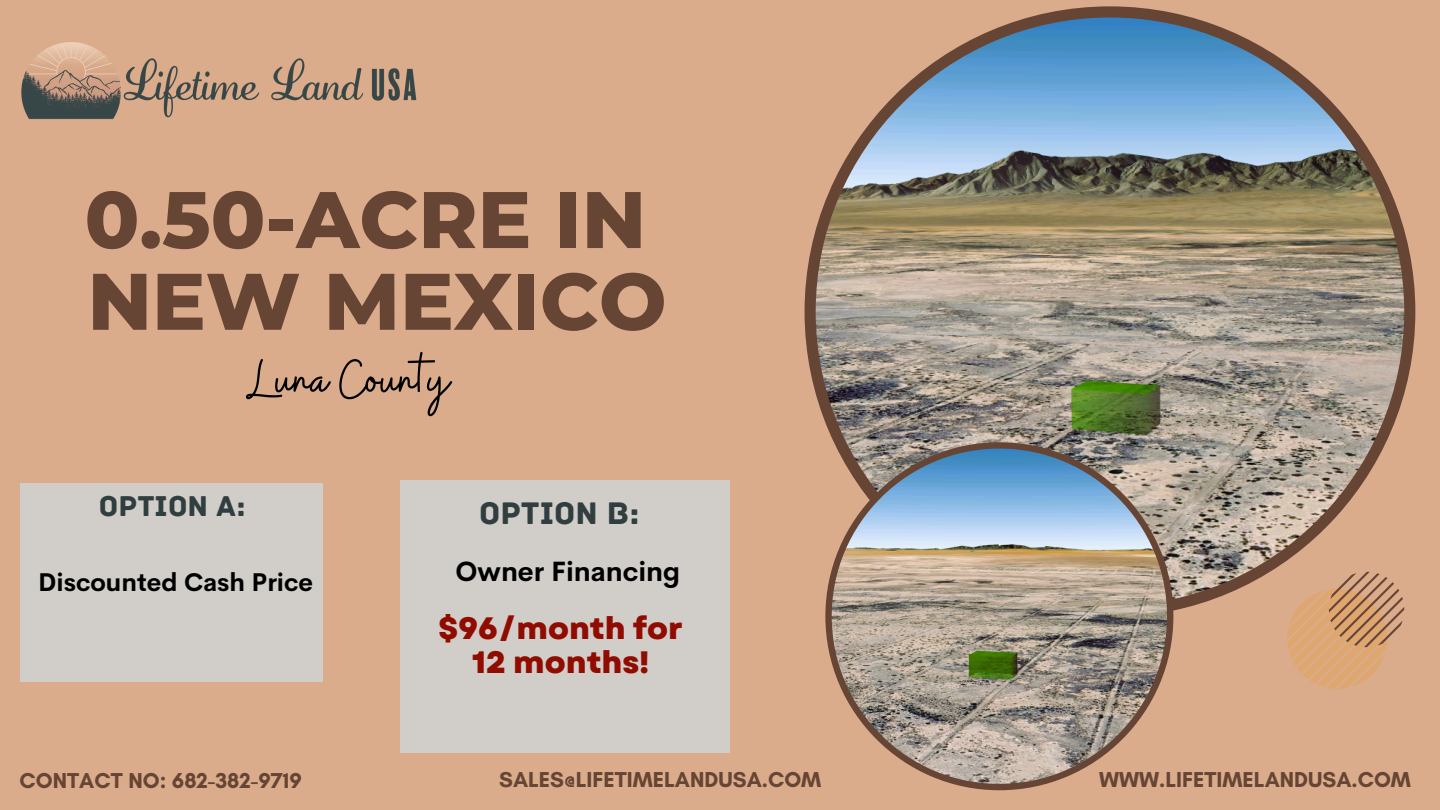
<style>
.page{position:relative;width:1440px;height:810px;background:#daac8b}
.page>*{position:absolute;margin:0;border:0;box-sizing:border-box;transform-origin:0 0}
.t1{font:800 80px/81.8px "Montserrat";color:#674535}
.t2{font:56px "Buffalo";color:#000}
.t3{font:32.8px "Archive";color:#313e3f}
.t4{font:800 30.9px/34.3px "Garet";color:#910c00;text-align:center}
.t5{font:30.2px "Archive";color:#313e3f}
.t6{font:700 27.3px "Cerebri Sans";color:#000}
.t7{font:700 25.1px "Cerebri Sans";color:#000}
.t8{font:700 22px "Glacial Indifference";color:#674535}
</style>
<div class="page">
<img style="left:805px;top:6px;width:610px;height:611px">
<img style="left:825px;top:442px;width:348px;height:348px">
<svg style="left:1287px;top:572px;width:117px;height:117px"></svg>
<img style="left:21px;top:42px;width:396px;height:78px">
<div style="left:400px;top:480px;width:330px;height:272px;background:#d1ceca"></div>
<div style="left:20px;top:483px;width:302px;height:198px;background:#d1ceca"></div>
<h2 class="t1" style="left:85px;top:178px;width:583px">0.50-ACRE IN<br>NEW MEXICO</h2>
<h4 class="t2" style="left:248px;top:343px;width:203px">Luna County</h4>
<p class="t5" style="left:99px;top:489px;width:148px">OPTION A:</p>
<p class="t7" style="left:38px;top:566px;width:276px">Discounted Cash Price</p>
<h4 class="t3" style="left:479px;top:494px;width:162px">OPTION B:</h4>
<h5 class="t6" style="left:456px;top:554px;width:226px">Owner Financing</h5>
<h3 class="t4" style="left:438px;top:611px;width:246px">$96/month for<br>12 months!</h3>
<h5 class="t8" style="left:20px;top:767px;width:284px">CONTACT NO: 682-382-9719</h5>
<p class="t8" style="left:499px;top:766px;width:324px">SALES@LIFETIMELANDUSA.COM</p>
<p class="t8" style="left:1099px;top:766px;width:314px">WWW.LIFETIMELANDUSA.COM</p>
</div>
